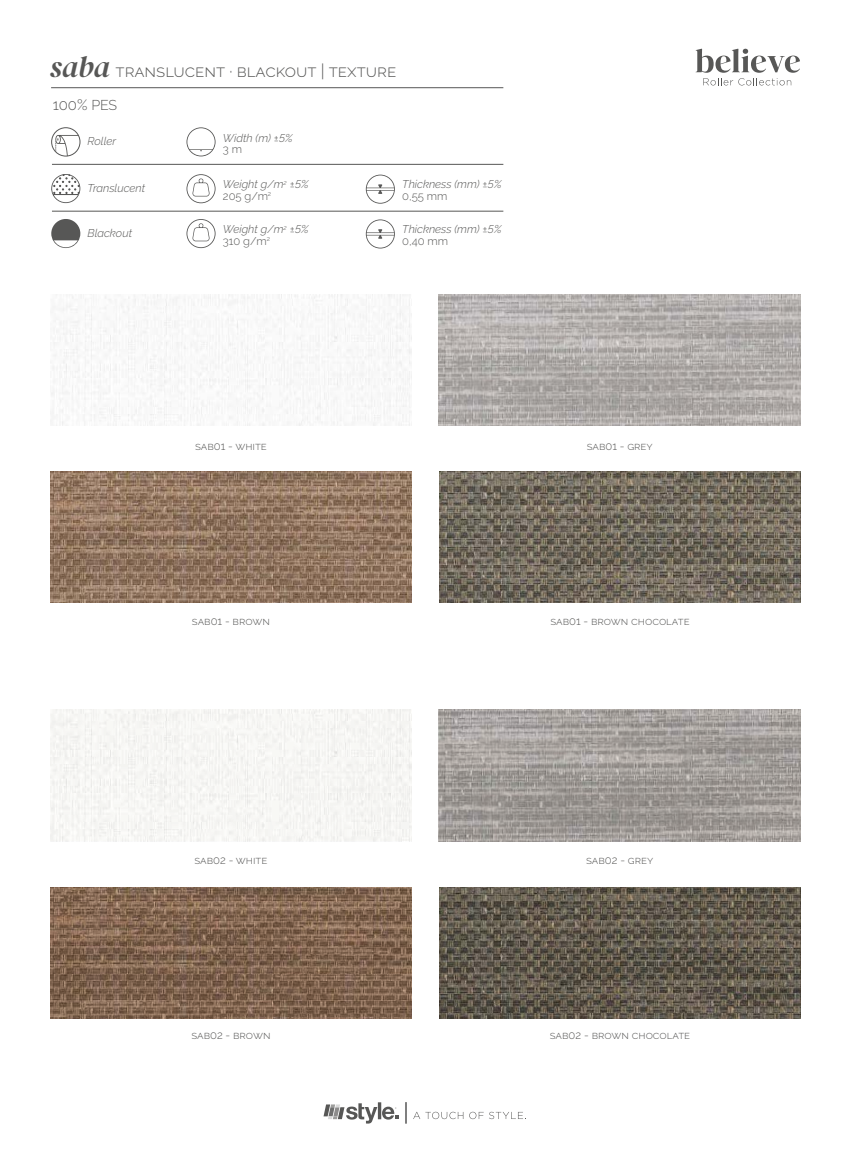
<style>
.page{position:relative;width:851px;height:1161px;background:#fff}
.page>*{position:absolute;margin:0;border:0;box-sizing:border-box;transform-origin:0 0}
.t1{font:300 17.5px "Raleway";color:#575756}
.t2{font:300 15px "Raleway";color:#575756}
.t3{font:300 11.25px "Raleway";color:#575756}
.t4{font:italic 300 11.25px/11.2px "Raleway";color:#575756}
.s1{font-family:"DM Serif Display";font-weight:400;font-style:italic;font-size:30px}
.s2{font-size:14.25px}
.s3{font-style:normal}
</style>
<div class="page">
<svg style="left:695px;top:49px;width:104px;height:36px"></svg>
<hr style="left:51px;top:87px;width:452px;height:1px;background:#575756">
<div style="left:51px;top:127px;width:29px;height:29px;border:1px solid #575756;border-radius:50%"></div>
<svg style="left:55px;top:135px;width:25px;height:21px"></svg>
<svg style="left:186px;top:127px;width:29px;height:29px"></svg>
<svg style="left:366px;top:174px;width:29px;height:30px"></svg>
<svg style="left:186px;top:174px;width:29px;height:29px"></svg>
<svg style="left:366px;top:219px;width:29px;height:29px"></svg>
<svg style="left:186px;top:219px;width:29px;height:29px"></svg>
<hr style="left:52px;top:211px;width:451px;height:1px;background:#575756">
<hr style="left:52px;top:164px;width:451px;height:1px;background:#575756">
<svg style="left:51px;top:174px;width:29px;height:29px"></svg>
<svg style="left:51px;top:219px;width:29px;height:29px"></svg>
<svg style="left:405px;top:1102px;width:2px;height:21px"></svg>
<svg style="left:413px;top:1111px;width:50px;height:7px"></svg>
<svg style="left:469px;top:1111px;width:14px;height:7px"></svg>
<svg style="left:489px;top:1111px;width:34px;height:7px"></svg>
<hr style="left:378px;top:1101px;width:3px;height:17px;background:#575756">
<svg style="left:323px;top:1102px;width:76px;height:21px"></svg>
<img style="left:439px;top:294px;width:361px;height:131px">
<img style="left:50px;top:471px;width:361px;height:131px">
<img style="left:439px;top:471px;width:361px;height:131px">
<div style="left:50px;top:709px;width:361px;height:131px;background:#f7f6f4"></div>
<svg style="left:439px;top:709px;width:361px;height:131px;background:#a29d99"></svg>
<svg style="left:50px;top:887px;width:361px;height:130px;background:#816550"></svg>
<svg style="left:439px;top:887px;width:361px;height:130px;background:#61594d"></svg>
<h1 class="t1" style="left:50px;top:60px;width:348px"><span class="s1">saba</span> translucent · blackout | texture</h1>
<h2 class="t2" style="left:53px;top:95px;width:66px">100% <span class="s2">PES</span></h2>
<p class="t4" style="left:88px;top:136px;width:30px">Roller</p>
<p class="t4" style="left:223px;top:132px;width:71px">Width (m) ±5%</p>
<p class="t3" style="left:223px;top:142px;width:21px">3 m</p>
<p class="t4" style="left:88px;top:183px;width:59px">Translucent</p>
<p class="t4" style="left:88px;top:227px;width:46px">Blackout</p>
<p class="t4" style="left:223px;top:179px;width:87px">Weight g/m<sup>2</sup> ±5%<br><span class="s3">205 g/m</span><sup>2</sup></p>
<p class="t4" style="left:223px;top:223px;width:87px">Weight g/m<sup>2</sup> ±5%<br><span class="s3">310 g/m</span><sup>2</sup></p>
<p class="t4" style="left:402px;top:179px;width:101px">Thickness (mm) ±5%</p>
<p class="t3" style="left:402px;top:189px;width:47px">0,55 mm</p>
<p class="t4" style="left:402px;top:223px;width:101px">Thickness (mm) ±5%</p>
<p class="t3" style="left:402px;top:234px;width:47px">0,40 mm</p>
<p class="t3" style="left:195px;top:439px;width:73px">sab01 - white</p>
<p class="t3" style="left:586px;top:439px;width:68px">sab01 - grey</p>
<p class="t3" style="left:192px;top:614px;width:79px">sab01 - brown</p>
<p class="t3" style="left:550px;top:614px;width:141px">sab01 - brown chocolate</p>
<p class="t3" style="left:194px;top:853px;width:74px">sab02 - white</p>
<p class="t3" style="left:586px;top:853px;width:69px">sab02 - grey</p>
<p class="t3" style="left:191px;top:1028px;width:81px">sab02 - brown</p>
<p class="t3" style="left:549px;top:1028px;width:142px">sab02 - brown chocolate</p>
</div>
